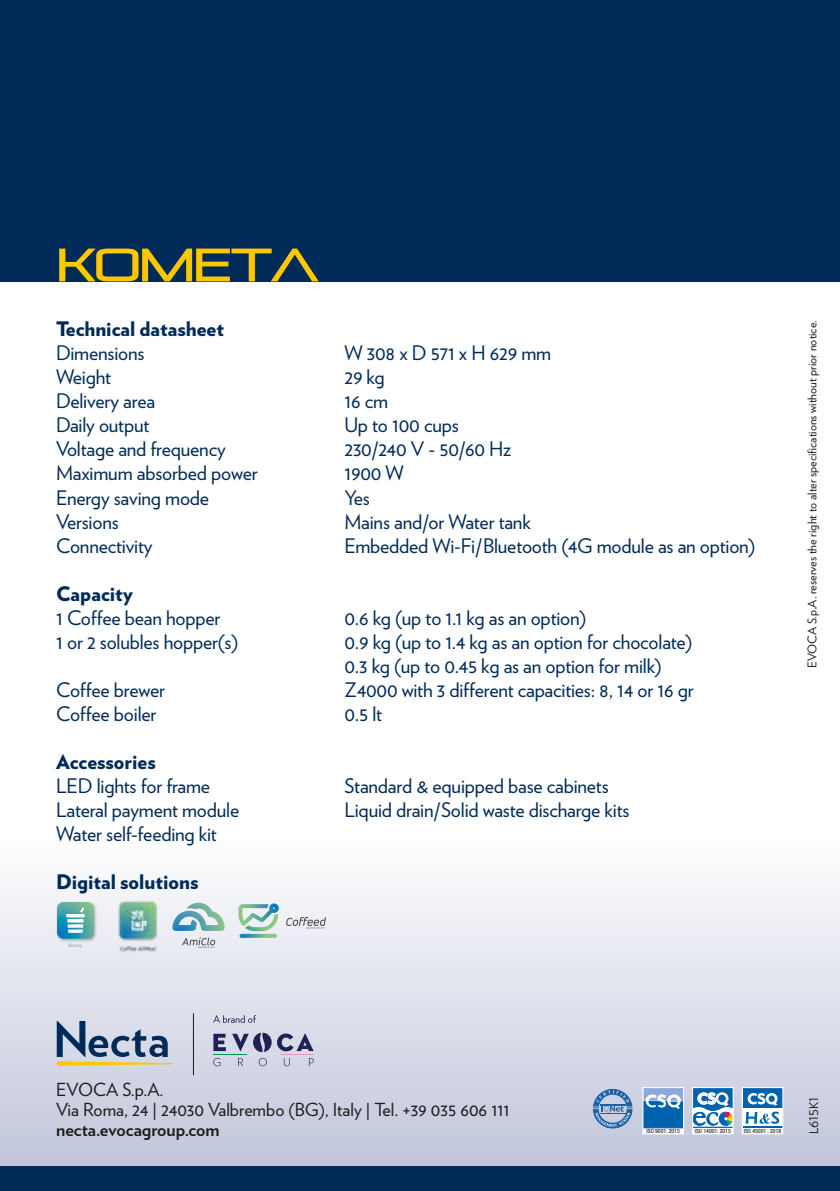
<style>
.page{position:relative;width:840px;height:1191px;background:#fff}
.page>*{position:absolute;margin:0;border:0;box-sizing:border-box;transform-origin:0 0}
.t1{font:20px/24px "Verlag";letter-spacing:-.01em;color:#002b58}
.t2{font:900 20px "Verlag";color:#002b58}
.t3{font:18px/20px "Verlag";color:#1d1d1b}
.t4{font:700 18px "Verlag";color:#1d1d1b}
.t5{font:12px "Verlag";color:#1d1d1b}
.t6{font:condensed 5.8px "Helvetica Neue LT Std";color:#000}
.t7{font:5px "Myriad Pro";color:#9d9d9c}
</style>
<div class="page">
<div style="left:0;top:837px;width:839px;height:329px;background:linear-gradient(to bottom,#fefefe,#c1c6db)"></div>
<svg style="left:172px;top:908px;width:46px;height:23px"></svg>
<svg style="left:182px;top:937px;width:33px;height:11px"></svg>
<img style="left:50px;top:895px;width:53px;height:52px">
<svg style="left:57px;top:902px;width:37px;height:36px"></svg>
<img style="left:116px;top:899px;width:42px;height:53px">
<svg style="left:286px;top:917px;width:40px;height:12px"></svg>
<svg style="left:238px;top:903px;width:40px;height:34px"></svg>
<div style="left:0;top:0;width:839px;height:281px;background:#002b58"></div>
<div style="left:0;top:1166px;width:839px;height:25px;background:#002b58"></div>
<svg style="left:59px;top:248px;width:259px;height:33px"></svg>
<svg style="left:592px;top:1088px;width:40px;height:40px;background:#85a4cc"></svg>
<svg style="left:691px;top:1086px;width:42px;height:48px"></svg>
<svg style="left:741px;top:1086px;width:42px;height:48px"></svg>
<svg style="left:641px;top:1086px;width:43px;height:48px"></svg>
<svg style="left:213px;top:1015px;width:43px;height:7px"></svg>
<hr style="left:193px;top:1013px;width:1px;height:62px;background:#1a171b">
<svg style="left:57px;top:1021px;width:117px;height:44px;background:#9fa9b3"></svg>
<hr style="left:213px;top:1054px;width:34px;height:1px;background:#00964e">
<svg style="left:213px;top:1033px;width:13px;height:18px"></svg>
<svg style="left:213px;top:1058px;width:7px;height:8px"></svg>
<svg style="left:232px;top:1032px;width:81px;height:34px;background:#a8aac1"></svg>
<p class="t2" style="left:56px;top:313px;width:169px">Technical datasheet</p>
<p class="t1" style="left:56px;top:340px;width:90px">Dimensions</p>
<p class="t1" style="left:344px;top:340px;width:208px">W 308 x D 571 x H 629 mm</p>
<p class="t1" style="left:56px;top:364px;width:56px">Weight</p>
<p class="t1" style="left:344px;top:364px;width:42px">29 kg</p>
<p class="t1" style="left:56px;top:388px;width:100px">Delivery area</p>
<p class="t1" style="left:344px;top:388px;width:45px">16 cm</p>
<p class="t1" style="left:56px;top:412px;width:95px">Daily output</p>
<p class="t1" style="left:344px;top:412px;width:116px">Up to 100 cups</p>
<p class="t1" style="left:56px;top:436px;width:171px">Voltage and frequency</p>
<p class="t1" style="left:344px;top:436px;width:168px">230/240 V - 50/60 Hz</p>
<p class="t1" style="left:56px;top:460px;width:203px">Maximum absorbed power</p>
<p class="t1" style="left:344px;top:460px;width:61px">1900 W</p>
<p class="t1" style="left:56px;top:484px;width:154px">Energy saving mode</p>
<p class="t1" style="left:344px;top:484px;width:27px">Yes</p>
<p class="t1" style="left:56px;top:508px;width:64px">Versions</p>
<p class="t1" style="left:344px;top:508px;width:188px">Mains and/or Water tank</p>
<p class="t1" style="left:56px;top:532px;width:98px">Connectivity</p>
<p class="t1" style="left:344px;top:532px;width:412px">Embedded Wi-Fi/Bluetooth (4G module as an option)</p>
<p class="t2" style="left:56px;top:577px;width:78px">Capacity</p>
<p class="t1" style="left:56px;top:604px;width:166px">1 Coffee bean hopper</p>
<p class="t1" style="left:344px;top:604px;width:243px">0.6 kg (up to 1.1 kg as an option)</p>
<p class="t1" style="left:56px;top:628px;width:183px">1 or 2 solubles hopper(s)</p>
<p class="t1" style="left:344px;top:628px;width:349px">0.9 kg (up to 1.4 kg as an option for chocolate)<br>0.3 kg (up to 0.45 kg as an option for milk)</p>
<p class="t1" style="left:56px;top:676px;width:110px">Coffee brewer</p>
<p class="t1" style="left:344px;top:676px;width:350px">Z4000 with 3 different capacities: 8, 14 or 16 gr</p>
<p class="t1" style="left:56px;top:700px;width:102px">Coffee boiler</p>
<p class="t1" style="left:344px;top:700px;width:39px">0.5 lt</p>
<p class="t2" style="left:56px;top:745px;width:101px">Accessories</p>
<p class="t1" style="left:56px;top:772px;width:155px">LED lights for frame</p>
<p class="t1" style="left:344px;top:772px;width:265px">Standard &amp; equipped base cabinets</p>
<p class="t1" style="left:56px;top:796px;width:184px">Lateral payment module</p>
<p class="t1" style="left:344px;top:796px;width:286px">Liquid drain/Solid waste discharge kits</p>
<p class="t1" style="left:56px;top:820px;width:162px">Water self-feeding kit</p>
<p class="t2" style="left:56px;top:865px;width:144px">Digital solutions</p>
<p class="t7" style="left:68px;top:942px;width:15px">Breasy</p>
<p class="t5" style="left:802px;top:668px;width:349px;rotate:-90deg">EVOCA S.p.A. reserves the right to alter specifications without prior notice.</p>
<p class="t3" style="left:56px;top:1078px;width:455px">EVOCA S.p.A.<br>Via Roma, 24 | 24030 Valbrembo (BG), Italy | Tel. +39 035 606 111</p>
<p class="t4" style="left:56px;top:1115px;width:165px">necta.evocagroup.com</p>
<p class="t6" style="left:646px;top:1127px;width:35px">ISO 9001: 2015</p>
<p class="t6" style="left:694px;top:1127px;width:37px">ISO 14001: 2015</p>
<p class="t6" style="left:743px;top:1127px;width:39px">ISO 45001 : 2018</p>
<p class="t5" style="left:804px;top:1134px;width:39px;rotate:-90deg">L615K1</p>
</div>
